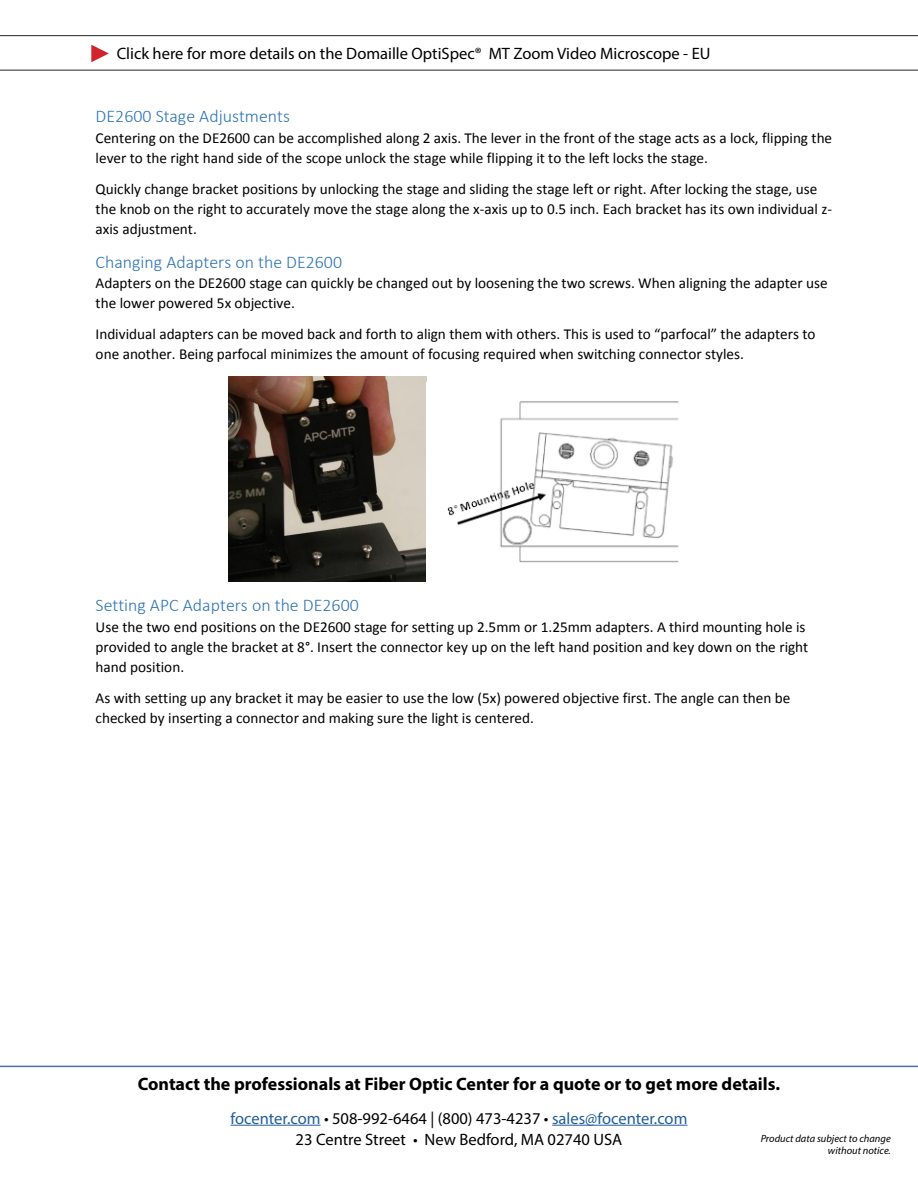
<style>
.page{position:relative;width:918px;height:1188px;background:#fff}
.page>*{position:absolute;margin:0;border:0;box-sizing:border-box;transform-origin:0 0}
.t1{font:700 18px "Myriad Pro";color:#000}
.t2{font:300 17.85px "Calibri";color:#2e74b5}
.t3{font:16.5px "Myriad Pro";color:#000}
.t4{font:16.5px "Myriad Pro";color:#215e9e}
.t5{font:15.3px/19.8px "Calibri";color:#000}
.t6{font:italic 10.5px/12.6px "Myriad Pro";color:#000;text-align:right}
.s1{color:#000}
</style>
<div class="page">
<hr style="left:231px;top:1125px;width:90px;height:1px;background:#215e9e">
<hr style="left:552px;top:1125px;width:135px;height:1px;background:#215e9e">
<hr style="left:0;top:1066px;width:918px;height:1px;background:#4f70a8">
<hr style="left:0;top:70px;width:918px;height:1px;background:#262626">
<svg style="left:91px;top:45px;width:18px;height:17px"></svg>
<hr style="left:0;top:35px;width:918px;height:1px;background:#262626">
<img style="left:229px;top:376px;width:197px;height:206px">
<img style="left:447px;top:401px;width:232px;height:162px">
<p class="t3" style="left:117px;top:43px;width:595px">Click here for more details on the Domaille OptiSpec® MT Zoom Video Microscope - EU</p>
<p class="t2" style="left:96px;top:105px;width:196px">DE2600 Stage Adjustments</p>
<p class="t5" style="left:96px;top:128px;width:738px">Centering on the DE2600 can be accomplished along 2 axis. The lever in the front of the stage acts as a lock, flipping the lever to the right hand side of the scope unlock the stage while flipping it to the left locks the stage.</p>
<p class="t5" style="left:96px;top:179px;width:738px">Quickly change bracket positions by unlocking the stage and sliding the stage left or right. After locking the stage, use the knob on the right to accurately move the stage along the x-axis up to 0.5 inch. Each bracket has its own individual z&shy;axis adjustment.</p>
<p class="t2" style="left:96px;top:251px;width:248px">Changing Adapters on the DE2600</p>
<p class="t5" style="left:96px;top:273px;width:734px">Adapters on the DE2600 stage can quickly be changed out by loosening the two screws. When aligning the adapter use the lower powered 5x objective.</p>
<p class="t5" style="left:96px;top:324px;width:722px">Individual adapters can be moved back and forth to align them with others. This is used to “parfocal” the adapters to one another. Being parfocal minimizes the amount of focusing required when switching connector styles.</p>
<p class="t2" style="left:96px;top:594px;width:265px">Setting APC Adapters on the DE2600</p>
<p class="t5" style="left:96px;top:617px;width:714px">Use the two end positions on the DE2600 stage for setting up 2.5mm or 1.25mm adapters. A third mounting hole is provided to angle the bracket at 8°. Insert the connector key up on the left hand position and key down on the right hand position.</p>
<p class="t5" style="left:96px;top:688px;width:696px">As with setting up any bracket it may be easier to use the low (5x) powered objective first. The angle can then be checked by inserting a connector and making sure the light is centered.</p>
<p class="t1" style="left:138px;top:1072px;width:644px">Contact the professionals at Fiber Optic Center for a quote or to get more details.</p>
<p class="t4" style="left:231px;top:1108px;width:458px">focenter.com <span class="s1">• 508-992-6464 | (800) 473-4237 •</span> sales@focenter.com</p>
<p class="t3" style="left:296px;top:1129px;width:328px">23 Centre Street • New Bedford, MA 02740 USA</p>
<p class="t6" style="left:761px;top:1132px;width:132px">Product data subject to change without notice.</p>
</div>
